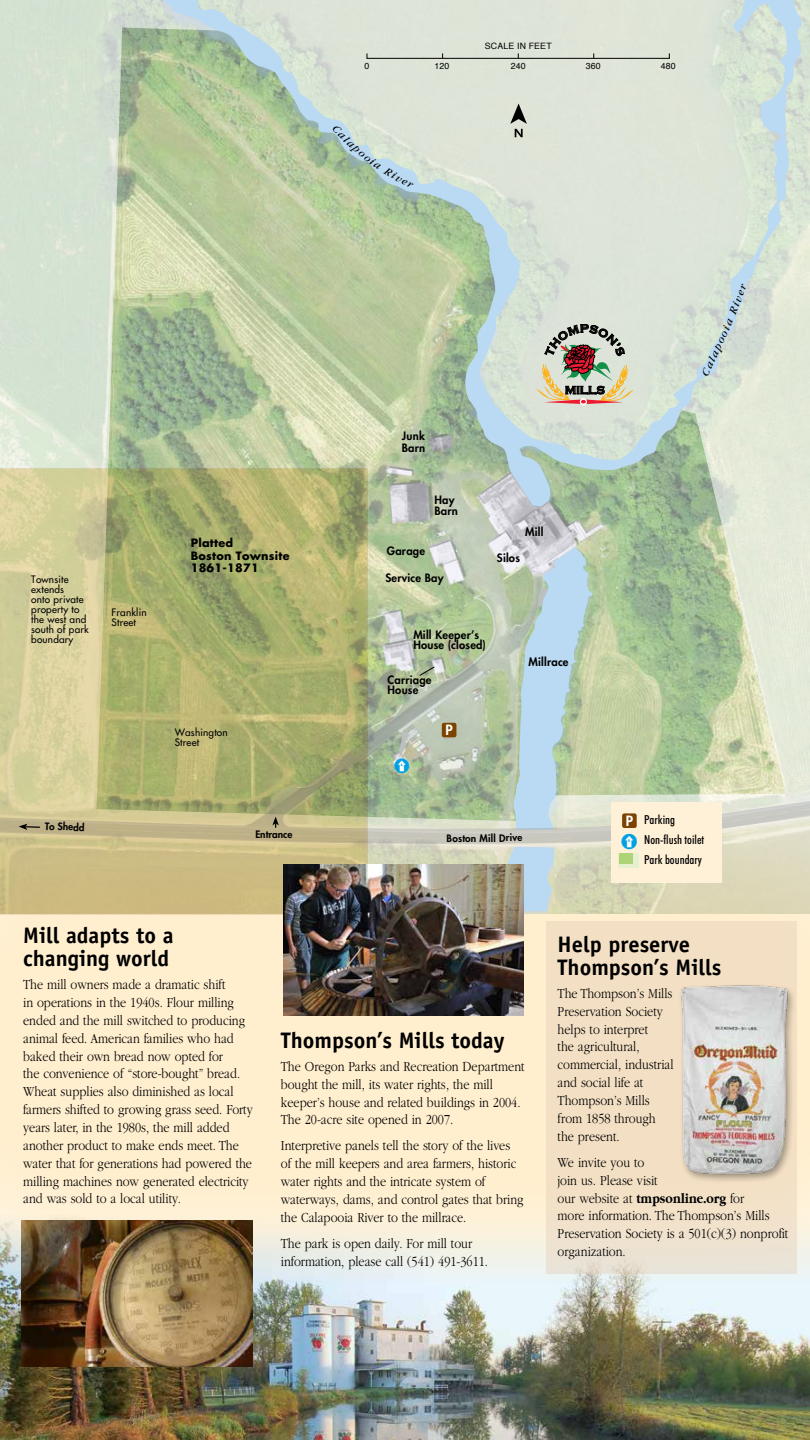
<style>
.page{position:relative;width:810px;height:1440px;background:#fff}
.page>*{position:absolute;margin:0;border:0;box-sizing:border-box;transform-origin:0 0}
.t1{font:700 22.5px/22.5px "Officina Sans";color:#000}
.t2{font:300 14.38px/17.9px "Garamond";color:#000;scale:.85 1}
.t3{font:800 13.88px "Futura";color:#fff}
.t4{font:500 condensed 12.5px/20px "Futura BT";color:#000}
.t5{font:700 11.5px "Copperplate Gothic";color:#000}
.t6{font:800 11.25px/10px "Futura";letter-spacing:.02em;color:#000}
.t7{font:700 11.25px/12.5px "Futura";letter-spacing:.02em;color:#000}
.t8{font:italic 11.25px "Garamond";color:#000}
.t9{font:10px/10px "Futura";letter-spacing:.02em;color:#000}
.t10{font:800 10px "Futura";color:#000}
.t11{font:8.75px "Helvetica";letter-spacing:.02em;color:#000}
.s1{font-family:"Futura";font-weight:800;font-stretch:normal;font-size:13.88px;color:#fff}
.s2{font-weight:700}
</style>
<div class="page">
<img style="left:0;top:1284px;width:810px;height:156px">
<div style="left:0;top:802px;width:810px;height:482px;background:#ffefcf"></div>
<img style="left:21px;top:1221px;width:231px;height:146px">
<div style="left:546px;top:922px;width:251px;height:352px;background:linear-gradient(to bottom,#f5dfbf,#efe1cc)"></div>
<div style="left:678px;top:983px;width:119px;height:201px;background:#000;opacity:.35"></div>
<img style="left:676px;top:982px;width:115px;height:196px">
<img style="left:96px;top:27px;width:57px;height:439px">
<svg style="left:153px;top:0;width:649px;height:466px;background:#cad7c0"></svg>
<svg style="left:429px;top:435px;width:24px;height:17px"></svg>
<div style="left:367px;top:53px;width:303px;height:6px;border:1px solid #000"></div>
<svg style="left:510px;top:103px;width:17px;height:34px"></svg>
<img style="left:283px;top:950px;width:241px;height:66px">
<img style="left:0;top:466px;width:810px;height:484px">
<svg style="left:537px;top:319px;width:96px;height:89px;background:#beb6a4"></svg>
<svg style="left:332px;top:125px;width:82px;height:64px;background:#bed4c9"></svg>
<svg style="left:701px;top:367px;width:10px;height:9px"></svg>
<svg style="left:718px;top:283px;width:29px;height:61px;background:#c9dbdd"></svg>
<p class="t11" style="left:485px;top:39px;width:68px">SCALE IN FEET</p>
<p class="t11" style="left:365px;top:59px;width:6px">0</p>
<p class="t11" style="left:434px;top:59px;width:16px">120</p>
<p class="t11" style="left:511px;top:59px;width:16px">240</p>
<p class="t11" style="left:586px;top:59px;width:16px">360</p>
<p class="t11" style="left:661px;top:59px;width:16px">480</p>
<p class="t9" style="left:31px;top:574px;width:59px">Townsite extends<br>onto private property to the west and south of park boundary</p>
<p class="t9" style="left:112px;top:608px;width:37px">Franklin<br>Street</p>
<p class="t7" style="left:191px;top:537px;width:100px">Platted<br>Boston Townsite<br>1861-1871</p>
<p class="t10" style="left:45px;top:819px;width:41px;rotate:2deg">To Shedd</p>
<p class="t9" style="left:175px;top:727px;width:55px">Washington<br>Street</p>
<p class="t10" style="left:255px;top:827px;width:38px">Entrance</p>
<p class="t6" style="left:402px;top:431px;width:25px;line-height:11.2px">Junk<br>Barn</p>
<p class="t6" style="left:434px;top:494px;width:25px;line-height:11.2px">Hay<br>Barn</p>
<p class="t6" style="left:387px;top:546px;width:40px">Garage</p>
<p class="t6" style="left:385px;top:572px;width:60px">Service Bay</p>
<p class="t5" style="left:565px;top:384px;width:41px">MILLS</p>
<p class="t6" style="left:525px;top:527px;width:20px">Mill</p>
<p class="t6" style="left:497px;top:553px;width:25px">Silos</p>
<p class="t6" style="left:413px;top:630px;width:74px">Mill Keeper’s<br>House (closed)</p>
<p class="t6" style="left:388px;top:675px;width:46px">Carriage<br>House</p>
<p class="t3" style="left:446px;top:721px;width:9px">P</p>
<p class="t6" style="left:529px;top:657px;width:42px">Millrace</p>
<p class="t8" style="left:703px;top:365px;width:28px;rotate:-65deg">alap</p>
<p class="t10" style="left:447px;top:831px;width:46px">Boston Mi</p>
<p class="t10" style="left:491px;top:831px;width:33px;rotate:-1deg">ll Drive</p>
<p class="t4" style="left:644px;top:809px;width:62px;text-indent:-18px"><span class="s1">P</span> Parking<br>Non-flush toilet<br>Park boundary</p>
<h1 class="t1" style="left:23px;top:924px;width:152px">Mill adapts to a changing world</h1>
<p class="t2" style="left:23px;top:976px;width:272px">The mill owners made a dramatic shift<br>in operations in the 1940s. Flour milling ended and the mill switched to producing animal feed. American families who had baked their own bread now opted for<br>the convenience of “store-bought” bread.<br>Wheat supplies also diminished as local farmers shifted to growing grass seed. Forty years later, in the 1980s, the mill added another product to make ends meet. The water that for generations had powered the milling machines now generated electricity and was sold to a local utility.</p>
<h1 class="t1" style="left:281px;top:1028px;width:225px">Thompson’s Mills today</h1>
<p class="t2" style="left:281px;top:1058px;width:288px">The Oregon Parks and Recreation Department bought the mill, its water rights, the mill keeper’s house and related buildings in 2004.<br>The 20-acre site opened in 2007.</p>
<p class="t2" style="left:281px;top:1137px;width:287px">Interpretive panels tell the story of the lives of the mill keepers and area farmers, historic water rights and the intricate system of waterways, dams, and control gates that bring the Calapooia River to the millrace.</p>
<p class="t2" style="left:281px;top:1235px;width:245px">The park is open daily. For mill tour information, please call (541) 491-3611.</p>
<h1 class="t1" style="left:558px;top:933px;width:165px">Help preserve<br>Thompson’s Mills</h1>
<p class="t2" style="left:558px;top:985px;width:138px">The Thompson’s Mills<br>Preservation Society helps to interpret<br>the agricultural, commercial, industrial and social life at<br>Thompson’s Mills from 1858 through the present.</p>
<p class="t2" style="left:558px;top:1154px;width:273px">We invite you to<br>join us. Please visit<br>our website at <span class="s2">tmpsonline.org</span> for<br>more information. The Thompson’s Mills<br>Preservation Society is a 501(c)(3) nonprofit organization.</p>
</div>
